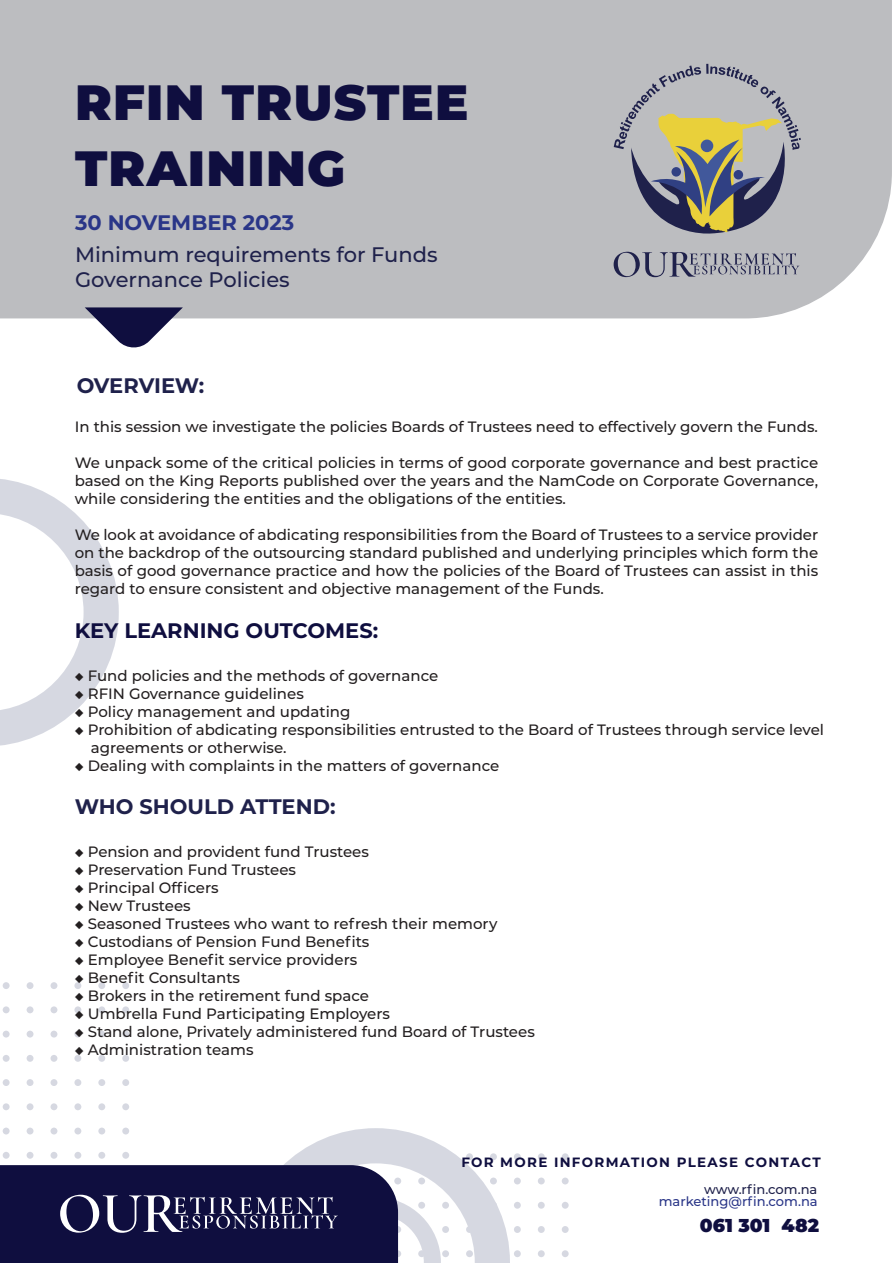
<style>
.page{position:relative;width:893px;height:1263px;background:#fff}
.page>*{position:absolute;margin:0;border:0;box-sizing:border-box;transform-origin:0 0}
.t1{font:900 49.5px/66.3px "Montserrat";letter-spacing:.025em;color:#0f0e3f}
.t2{font:500 21px/25.2px "Montserrat";color:#1f214b}
.t3{font:700 21px "Montserrat";color:#1f214b}
.t4{font:700 21px "Montserrat";color:#0f0e3f}
.t5{font:700 21px "Montserrat";color:#2a3688}
.t6{font:900 18.6px "Montserrat";color:#0f0e3f}
.t7{font:500 15px/18px "Montserrat";color:#231f20;text-align:justify}
.t8{font:700 13.5px "Montserrat";letter-spacing:.1em;color:#0f0e3f}
.t9{font:500 13.05px "Montserrat";color:#2a3688}
.t10{font:500 13.05px "Montserrat";letter-spacing:-.005em;color:#1f214b}
</style>
<div class="page">
<div style="left:0;top:0;width:892px;height:318px;background:#bcbdc0"></div>
<div style="left:122px;top:982px;width:7px;height:7px;background:#d6d8e1;border-radius:50%"></div>
<div style="left:98px;top:982px;width:7px;height:7px;background:#d6d8e1;border-radius:50%"></div>
<div style="left:74px;top:982px;width:7px;height:7px;background:#d6d8e1;border-radius:50%"></div>
<div style="left:51px;top:982px;width:6px;height:7px;background:#d6d8e1;border-radius:50%"></div>
<div style="left:27px;top:982px;width:7px;height:7px;background:#d6d8e1;border-radius:50%"></div>
<div style="left:3px;top:982px;width:7px;height:7px;background:#d6d8e1;border-radius:50%"></div>
<div style="left:122px;top:1006px;width:7px;height:7px;background:#d6d8e1;border-radius:50%"></div>
<div style="left:98px;top:1006px;width:7px;height:7px;background:#d6d8e1;border-radius:50%"></div>
<div style="left:74px;top:1006px;width:7px;height:7px;background:#d6d8e1;border-radius:50%"></div>
<div style="left:51px;top:1006px;width:6px;height:7px;background:#d6d8e1;border-radius:50%"></div>
<div style="left:27px;top:1006px;width:7px;height:7px;background:#d6d8e1;border-radius:50%"></div>
<div style="left:3px;top:1006px;width:7px;height:7px;background:#d6d8e1;border-radius:50%"></div>
<div style="left:122px;top:1031px;width:7px;height:6px;background:#d6d8e1;border-radius:50%"></div>
<div style="left:98px;top:1031px;width:7px;height:6px;background:#d6d8e1;border-radius:50%"></div>
<div style="left:74px;top:1031px;width:7px;height:6px;background:#d6d8e1;border-radius:50%"></div>
<svg style="left:51px;top:1031px;width:6px;height:6px"></svg>
<div style="left:27px;top:1031px;width:7px;height:6px;background:#d6d8e1;border-radius:50%"></div>
<div style="left:3px;top:1031px;width:7px;height:6px;background:#d6d8e1;border-radius:50%"></div>
<div style="left:122px;top:1055px;width:7px;height:7px;background:#d6d8e1;border-radius:50%"></div>
<div style="left:98px;top:1055px;width:7px;height:7px;background:#d6d8e1;border-radius:50%"></div>
<div style="left:74px;top:1055px;width:7px;height:7px;background:#d6d8e1;border-radius:50%"></div>
<div style="left:51px;top:1055px;width:6px;height:7px;background:#d6d8e1;border-radius:50%"></div>
<div style="left:27px;top:1055px;width:7px;height:7px;background:#d6d8e1;border-radius:50%"></div>
<div style="left:3px;top:1055px;width:7px;height:7px;background:#d6d8e1;border-radius:50%"></div>
<div style="left:122px;top:1079px;width:7px;height:7px;background:#d6d8e1;border-radius:50%"></div>
<div style="left:98px;top:1079px;width:7px;height:7px;background:#d6d8e1;border-radius:50%"></div>
<div style="left:74px;top:1079px;width:7px;height:7px;background:#d6d8e1;border-radius:50%"></div>
<div style="left:51px;top:1079px;width:6px;height:7px;background:#d6d8e1;border-radius:50%"></div>
<div style="left:27px;top:1079px;width:7px;height:7px;background:#d6d8e1;border-radius:50%"></div>
<div style="left:3px;top:1079px;width:7px;height:7px;background:#d6d8e1;border-radius:50%"></div>
<div style="left:122px;top:1103px;width:7px;height:7px;background:#d6d8e1;border-radius:50%"></div>
<div style="left:98px;top:1103px;width:7px;height:7px;background:#d6d8e1;border-radius:50%"></div>
<div style="left:74px;top:1103px;width:7px;height:7px;background:#d6d8e1;border-radius:50%"></div>
<div style="left:51px;top:1103px;width:6px;height:7px;background:#d6d8e1;border-radius:50%"></div>
<div style="left:27px;top:1103px;width:7px;height:7px;background:#d6d8e1;border-radius:50%"></div>
<div style="left:3px;top:1103px;width:7px;height:7px;background:#d6d8e1;border-radius:50%"></div>
<div style="left:122px;top:1127px;width:7px;height:7px;background:#f3f3f6;border-radius:50%"></div>
<div style="left:98px;top:1127px;width:7px;height:7px;background:#f2f3f5;border-radius:50%"></div>
<div style="left:74px;top:1127px;width:7px;height:7px;background:#f1f2f5;border-radius:50%"></div>
<div style="left:51px;top:1127px;width:6px;height:7px;background:#f6f6f8;border-radius:50%"></div>
<div style="left:27px;top:1127px;width:7px;height:7px;background:#f1f2f5;border-radius:50%"></div>
<div style="left:3px;top:1127px;width:7px;height:7px;background:#f1f2f5;border-radius:50%"></div>
<svg style="left:0;top:479px;width:119px;height:267px"></svg>
<div style="left:562px;top:1153px;width:7px;height:7px;background:#d6d8e1;border-radius:50%"></div>
<div style="left:538px;top:1153px;width:7px;height:7px;background:#d6d8e1;border-radius:50%"></div>
<div style="left:514px;top:1153px;width:7px;height:7px;background:#d6d8e1;border-radius:50%"></div>
<div style="left:562px;top:1177px;width:7px;height:7px;background:#d6d8e1;border-radius:50%"></div>
<div style="left:538px;top:1177px;width:7px;height:7px;background:#d6d8e1;border-radius:50%"></div>
<div style="left:514px;top:1177px;width:7px;height:7px;background:#d6d8e1;border-radius:50%"></div>
<div style="left:562px;top:1202px;width:7px;height:7px;background:#d6d8e1;border-radius:50%"></div>
<div style="left:538px;top:1202px;width:7px;height:7px;background:#d6d8e1;border-radius:50%"></div>
<div style="left:514px;top:1202px;width:7px;height:7px;background:#d6d8e1;border-radius:50%"></div>
<div style="left:562px;top:1226px;width:7px;height:7px;background:#d6d8e1;border-radius:50%"></div>
<div style="left:538px;top:1226px;width:7px;height:7px;background:#d6d8e1;border-radius:50%"></div>
<div style="left:514px;top:1226px;width:7px;height:7px;background:#d6d8e1;border-radius:50%"></div>
<div style="left:562px;top:1250px;width:7px;height:7px;background:#d6d8e1;border-radius:50%"></div>
<div style="left:538px;top:1250px;width:7px;height:7px;background:#d6d8e1;border-radius:50%"></div>
<div style="left:514px;top:1250px;width:7px;height:7px;background:#d6d8e1;border-radius:50%"></div>
<svg style="left:614px;top:252px;width:185px;height:25px;background:#9899a5"></svg>
<svg style="left:614px;top:64px;width:187px;height:175px;background:#a1a099"></svg>
<svg style="left:85px;top:307px;width:98px;height:41px"></svg>
<svg style="left:0;top:1128px;width:510px;height:135px"></svg>
<h1 class="t1" style="left:75px;top:66px;width:395px">RFIN TRUSTEE<br>TRAINING</h1>
<h2 class="t5" style="left:75px;top:208px;width:221px">30 NOVEMBER 2023</h2>
<h2 class="t2" style="left:75px;top:241px;width:364px">Minimum requirements for Funds<br>Governance Policies</h2>
<h2 class="t3" style="left:77px;top:370px;width:129px">OVERVIEW:</h2>
<p class="t7" style="left:75px;top:417px;width:745px">In this session we investigate the policies Boards of Trustees need to effectively govern the Funds.</p>
<p class="t7" style="left:75px;top:453px;width:745px">We unpack some of the critical policies in terms of good corporate governance and best practice based on the King Reports published over the years and the NamCode on Corporate Governance, while considering the entities and the obligations of the entities.</p>
<p class="t7" style="left:75px;top:525px;width:745px">We look at avoidance of abdicating responsibilities from the Board of Trustees to a service provider on the backdrop of the outsourcing standard published and underlying principles which form the basis of good governance practice and how the policies of the Board of Trustees can assist in this regard to ensure consistent and objective management of the Funds.</p>
<h2 class="t4" style="left:75px;top:615px;width:305px">KEY LEARNING OUTCOMES:</h2>
<p class="t7" style="left:75px;top:666px;width:365px">◆ Fund policies and the methods of governance</p>
<p class="t7" style="left:75px;top:684px;width:231px">◆ RFIN Governance guidelines</p>
<p class="t7" style="left:75px;top:702px;width:277px">◆ Policy management and updating</p>
<p class="t7" style="left:91px;top:720px;width:735px;text-indent:-16px">◆ Prohibition of abdicating responsibilities entrusted to the Board of Trustees through service level agreements or otherwise.</p>
<p class="t7" style="left:75px;top:756px;width:426px">◆ Dealing with complaints in the matters of governance</p>
<h2 class="t3" style="left:75px;top:791px;width:262px">WHO SHOULD ATTEND:</h2>
<p class="t7" style="left:75px;top:842px;width:296px">◆ Pension and provident fund Trustees</p>
<p class="t7" style="left:75px;top:860px;width:223px">◆ Preservation Fund Trustees</p>
<p class="t7" style="left:75px;top:878px;width:145px">◆ Principal Officers</p>
<p class="t7" style="left:75px;top:896px;width:118px">◆ New Trustees</p>
<p class="t7" style="left:75px;top:914px;width:424px">◆ Seasoned Trustees who want to refresh their memory</p>
<p class="t7" style="left:75px;top:932px;width:296px">◆ Custodians of Pension Fund Benefits</p>
<p class="t7" style="left:75px;top:950px;width:284px">◆ Employee Benefit service providers</p>
<p class="t7" style="left:75px;top:968px;width:167px">◆ Benefit Consultants</p>
<p class="t7" style="left:75px;top:986px;width:296px">◆ Brokers in the retirement fund space</p>
<p class="t7" style="left:75px;top:1004px;width:317px">◆ Umbrella Fund Participating Employers</p>
<p class="t7" style="left:75px;top:1022px;width:462px">◆ Stand alone, Privately administered fund Board of Trustees</p>
<p class="t7" style="left:75px;top:1040px;width:180px">◆ Administration teams</p>
<p class="t8" style="left:461px;top:1153px;width:361px">FOR MORE INFORMATION PLEASE CONTACT</p>
<p class="t10" style="left:704px;top:1180px;width:115px">www.rfin.com.na</p>
<p class="t9" style="left:659px;top:1192px;width:160px">marketing@rfin.com.na</p>
<p class="t6" style="left:700px;top:1212px;width:121px">061 301 482</p>
</div>
